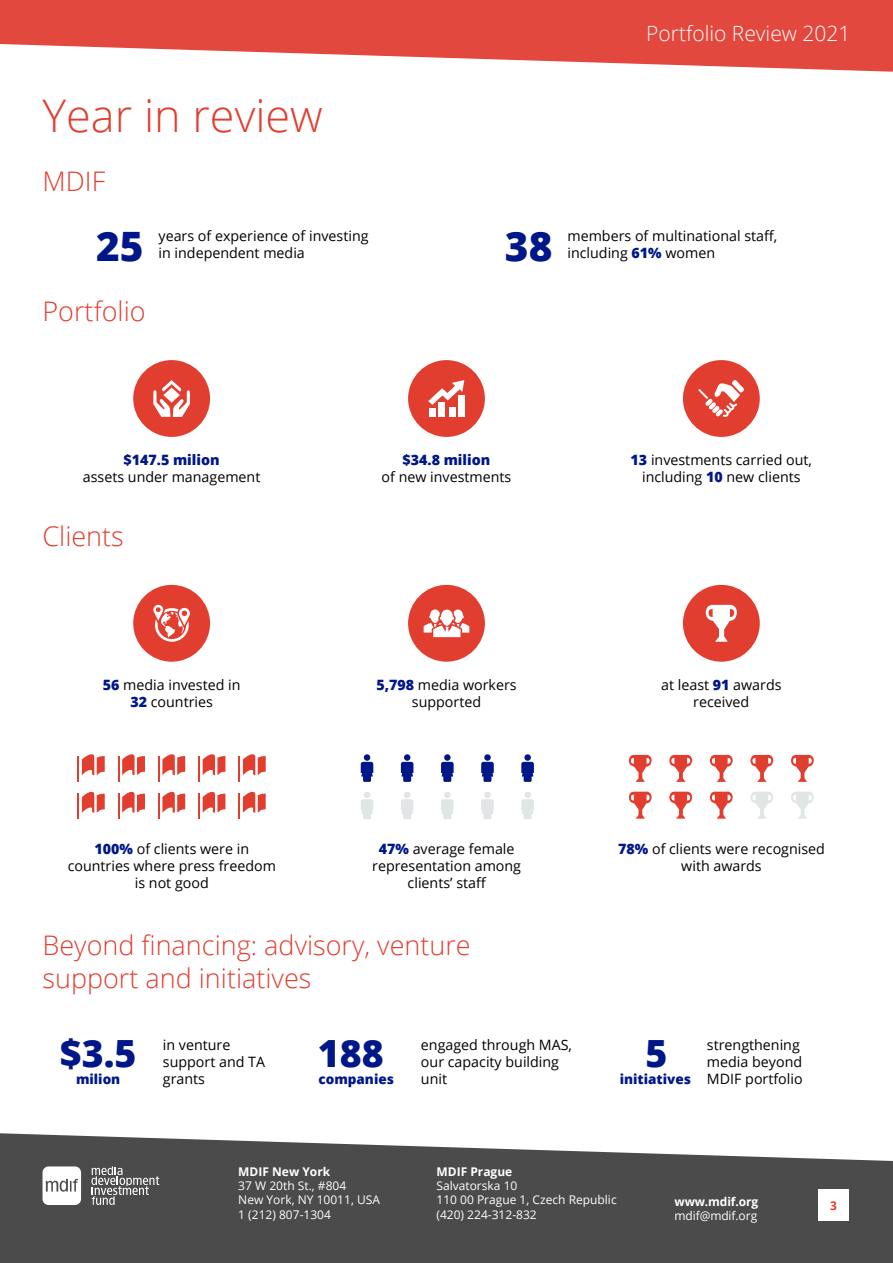
<style>
.page{position:relative;width:893px;height:1263px;background:#fff}
.page>*{position:absolute;margin:0;border:0;box-sizing:border-box;transform-origin:0 0}
.t1{font:300 45px "Open Sans";color:#e23e30}
.t2{font:800 40.5px "Open Sans";color:#001789}
.t3{font:800 37.5px "Open Sans";color:#001789}
.t4{font:300 27px/32.4px "Open Sans";color:#e23e30}
.t5{font:300 21px "Open Sans";color:#fff}
.t6{font:14.25px/17.1px "Open Sans";color:#000;text-align:center}
.t7{font:800 14.25px "Open Sans";color:#001789}
.t8{font:800 13.5px "Open Sans";color:#001789}
.t9{font:12px/14.4px "Open Sans";color:#fff}
.t10{font:700 12px "Open Sans";color:#fff}
.t11{font:700 12px "Open Sans";color:#e23e30}
.s1{font-weight:800;color:#001789}
</style>
<div class="page">
<div style="left:133px;top:360px;width:77px;height:77px;background:#e23e30;border-radius:50%"></div>
<div style="left:133px;top:585px;width:77px;height:77px;background:#e23e30;border-radius:50%"></div>
<div style="left:683px;top:360px;width:77px;height:77px;background:#e23e30;border-radius:50%"></div>
<div style="left:683px;top:585px;width:77px;height:77px;background:#e23e30;border-radius:50%"></div>
<div style="left:408px;top:360px;width:77px;height:77px;background:#e23e30;border-radius:50%"></div>
<div style="left:408px;top:585px;width:77px;height:77px;background:#e23e30;border-radius:50%"></div>
<svg style="left:153px;top:380px;width:37px;height:37px"></svg>
<svg style="left:698px;top:380px;width:46px;height:37px"></svg>
<svg style="left:78px;top:754px;width:27px;height:28px"></svg>
<svg style="left:78px;top:792px;width:27px;height:27px"></svg>
<svg style="left:122px;top:754px;width:23px;height:21px"></svg>
<hr style="left:118px;top:756px;width:2px;height:26px;background:#e23e30">
<svg style="left:122px;top:792px;width:23px;height:21px"></svg>
<hr style="left:118px;top:794px;width:2px;height:25px;background:#e23e30">
<svg style="left:162px;top:754px;width:23px;height:21px"></svg>
<hr style="left:158px;top:756px;width:2px;height:26px;background:#e23e30">
<svg style="left:162px;top:792px;width:23px;height:21px"></svg>
<hr style="left:158px;top:794px;width:2px;height:25px;background:#e23e30">
<svg style="left:203px;top:754px;width:22px;height:21px"></svg>
<hr style="left:198px;top:756px;width:2px;height:26px;background:#e23e30">
<svg style="left:203px;top:792px;width:22px;height:21px"></svg>
<hr style="left:198px;top:794px;width:2px;height:25px;background:#e23e30">
<svg style="left:239px;top:754px;width:27px;height:28px"></svg>
<svg style="left:239px;top:792px;width:27px;height:27px"></svg>
<div style="left:429px;top:408px;width:7px;height:9px;background:#fff"></div>
<div style="left:438px;top:402px;width:7px;height:15px;background:#fff"></div>
<div style="left:449px;top:407px;width:6px;height:10px;background:#fff"></div>
<div style="left:458px;top:395px;width:7px;height:22px;background:#fff"></div>
<svg style="left:428px;top:380px;width:36px;height:25px"></svg>
<svg style="left:153px;top:605px;width:37px;height:37px"></svg>
<svg style="left:424px;top:609px;width:45px;height:28px"></svg>
<svg style="left:706px;top:605px;width:31px;height:37px"></svg>
<svg style="left:629px;top:755px;width:23px;height:27px"></svg>
<svg style="left:629px;top:792px;width:23px;height:27px"></svg>
<svg style="left:669px;top:755px;width:23px;height:27px"></svg>
<svg style="left:669px;top:792px;width:23px;height:27px"></svg>
<svg style="left:710px;top:755px;width:23px;height:27px"></svg>
<svg style="left:710px;top:792px;width:23px;height:27px"></svg>
<svg style="left:750px;top:755px;width:23px;height:27px"></svg>
<svg style="left:750px;top:792px;width:23px;height:27px"></svg>
<svg style="left:791px;top:755px;width:23px;height:27px"></svg>
<svg style="left:791px;top:792px;width:23px;height:27px"></svg>
<svg style="left:361px;top:754px;width:12px;height:28px"></svg>
<svg style="left:361px;top:792px;width:12px;height:27px"></svg>
<svg style="left:401px;top:754px;width:12px;height:28px"></svg>
<svg style="left:401px;top:792px;width:12px;height:27px"></svg>
<svg style="left:441px;top:754px;width:13px;height:28px"></svg>
<svg style="left:441px;top:792px;width:13px;height:27px"></svg>
<svg style="left:481px;top:754px;width:13px;height:28px"></svg>
<svg style="left:481px;top:792px;width:13px;height:27px"></svg>
<svg style="left:521px;top:754px;width:13px;height:28px"></svg>
<svg style="left:521px;top:792px;width:13px;height:27px"></svg>
<svg style="left:0;top:1133px;width:893px;height:72px;fill:#4b4b4b"></svg>
<div style="left:0;top:1205px;width:893px;height:58px;background:#4b4b4b"></div>
<svg style="left:91px;top:1166px;width:68px;height:39px;background:#717171"></svg>
<svg style="left:43px;top:1166px;width:38px;height:39px"></svg>
<svg style="left:0;top:0;width:893px;height:72px;fill:#e3483e"></svg>
<div style="left:818px;top:1189px;width:31px;height:31px;background:#fff"></div>
<h1 class="t1" style="left:43px;top:85px;width:282px">Year in review</h1>
<h3 class="t4" style="left:43px;top:164px;width:64px">MDIF</h3>
<h2 class="t2" style="left:96px;top:215px;width:49px">25</h2>
<p class="t6" style="left:159px;top:226px;width:212px;text-align:left">years of experience of investing in independent media</p>
<h3 class="t4" style="left:43px;top:294px;width:105px">Portfolio</h3>
<h3 class="t5" style="left:646px;top:19px;width:206px">Portfolio Review 2021</h3>
<h2 class="t2" style="left:505px;top:215px;width:49px">38</h2>
<p class="t6" style="left:567px;top:226px;width:211px;text-align:left">members of multinational staff, including <span class="s1">61%</span> women</p>
<p class="t7" style="left:123px;top:449px;width:98px">$147.5 milion</p>
<p class="t6" style="left:83px;top:468px;width:179px">assets under management</p>
<h3 class="t4" style="left:43px;top:519px;width:83px">Clients</h3>
<p class="t7" style="left:402px;top:449px;width:89px">$34.8 milion</p>
<p class="t6" style="left:382px;top:468px;width:131px">of new investments</p>
<p class="t6" style="left:631px;top:451px;width:183px"><span class="s1">13</span> investments carried out, including <span class="s1">10</span> new clients</p>
<p class="t6" style="left:103px;top:675px;width:139px"><span class="s1">56</span> media invested in<br><span class="s1">32</span> countries</p>
<p class="t6" style="left:376px;top:675px;width:142px"><span class="s1">5,798</span> media workers supported</p>
<p class="t6" style="left:661px;top:675px;width:122px">at least <span class="s1">91</span> awards received</p>
<p class="t6" style="left:68px;top:840px;width:210px"><span class="s1">100%</span> of clients were in countries where press freedom is not good</p>
<p class="t6" style="left:372px;top:840px;width:150px"><span class="s1">47%</span> average female representation among clients’ staff</p>
<p class="t6" style="left:618px;top:840px;width:208px"><span class="s1">78%</span> of clients were recognised with awards</p>
<h3 class="t4" style="left:43px;top:928px;width:430px">Beyond financing: advisory, venture support and initiatives</h3>
<h3 class="t3" style="left:60px;top:1025px;width:78px">$3.5</h3>
<p class="t8" style="left:76px;top:1069px;width:46px">milion</p>
<p class="t6" style="left:163px;top:1035px;width:104px;text-align:left">in venture support and TA grants</p>
<h3 class="t3" style="left:318px;top:1025px;width:67px">188</h3>
<p class="t8" style="left:318px;top:1069px;width:77px">companies</p>
<p class="t6" style="left:421px;top:1035px;width:153px;text-align:left">engaged through MAS, our capacity building unit</p>
<h3 class="t3" style="left:645px;top:1025px;width:23px">5</h3>
<p class="t8" style="left:620px;top:1069px;width:73px">initiatives</p>
<p class="t6" style="left:707px;top:1035px;width:97px;text-align:left">strengthening media beyond<br>MDIF portfolio</p>
<p class="t10" style="left:238px;top:1163px;width:93px">MDIF New York</p>
<p class="t9" style="left:238px;top:1178px;width:143px">37 W 20th St., #804<br>New York, NY 10011, USA<br>1 (212) 807-1304</p>
<p class="t10" style="left:436px;top:1163px;width:77px">MDIF Prague</p>
<p class="t9" style="left:436px;top:1178px;width:182px">Salvatorska 10<br>110 00 Prague 1, Czech Republic (420) 224-312-832</p>
<p class="t10" style="left:674px;top:1193px;width:85px">www.mdif.org</p>
<p class="t9" style="left:674px;top:1208px;width:84px">mdif@mdif.org</p>
<p class="t11" style="left:830px;top:1197px;width:8px">3</p>
</div>
